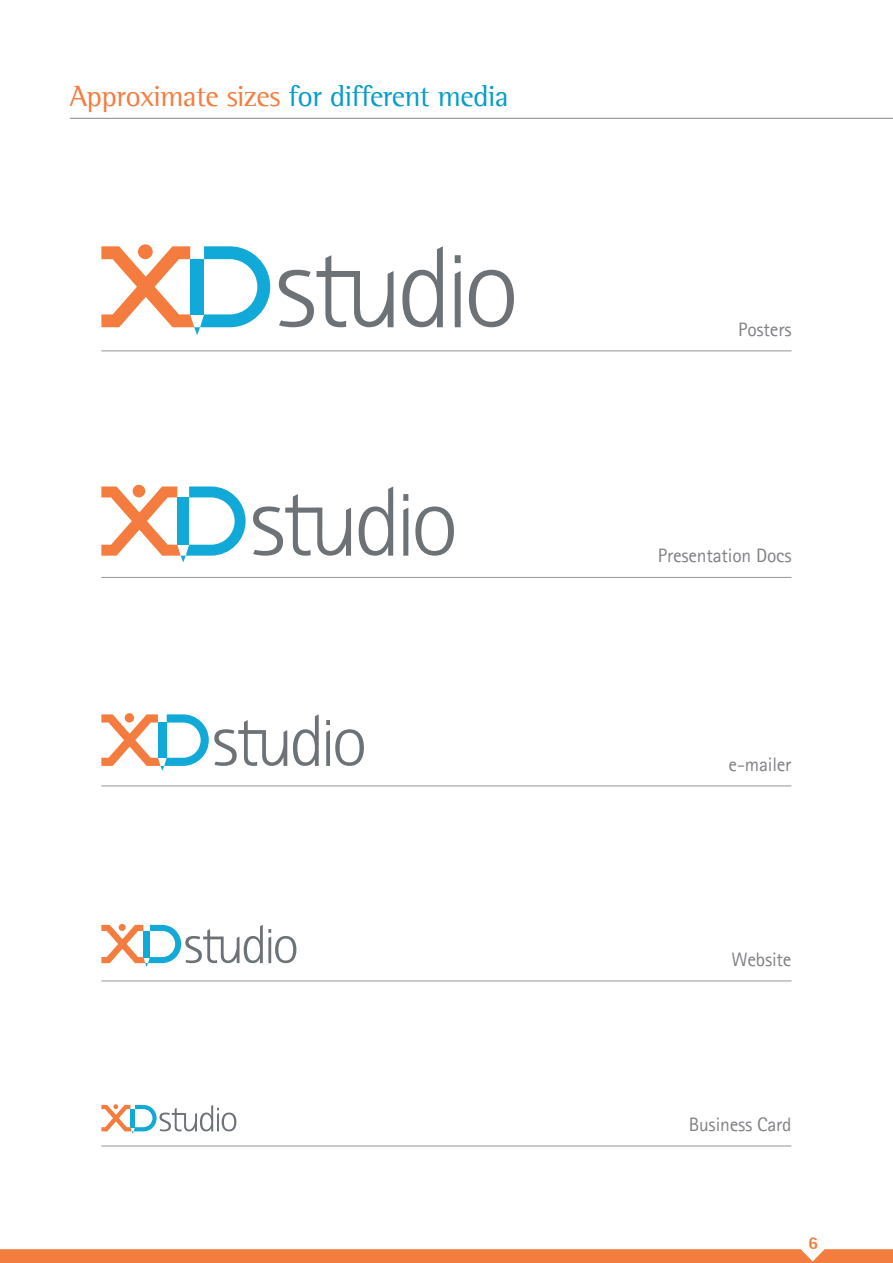
<style>
.page{position:relative;width:893px;height:1263px;background:#fff}
.page>*{position:absolute;margin:0;border:0;box-sizing:border-box;transform-origin:0 0}
.t1{font:30px "Agfa Rotis Semi Serif";letter-spacing:-.02em;color:#079dca}
.t2{font:19.5px "Agfa Rotis Sans Serif";letter-spacing:-.01em;color:#808285}
.t3{font:18px "Agfa Rotis Sans Serif Ex Bd";color:#f37d3f}
.s1{color:#f47d3f}
</style>
<div class="page">
<svg style="left:0;top:1249px;width:893px;height:14px;background:#f38044"></svg>
<svg style="left:402px;top:246px;width:41px;height:81px"></svg>
<svg style="left:455px;top:255px;width:6px;height:72px"></svg>
<svg style="left:469px;top:270px;width:45px;height:57px"></svg>
<svg style="left:279px;top:255px;width:115px;height:72px"></svg>
<svg style="left:101px;top:246px;width:169px;height:89px"></svg>
<div style="left:138px;top:244px;width:15px;height:15px;background:#f47c3f;border-radius:50%"></div>
<svg style="left:359px;top:486px;width:34px;height:70px"></svg>
<svg style="left:403px;top:494px;width:5px;height:62px"></svg>
<svg style="left:415px;top:506px;width:39px;height:50px"></svg>
<svg style="left:253px;top:494px;width:98px;height:62px"></svg>
<svg style="left:101px;top:486px;width:145px;height:76px"></svg>
<div style="left:133px;top:485px;width:12px;height:12px;background:#f47c3f;border-radius:50%"></div>
<svg style="left:293px;top:714px;width:26px;height:52px"></svg>
<svg style="left:326px;top:720px;width:38px;height:46px"></svg>
<svg style="left:101px;top:714px;width:186px;height:57px"></svg>
<div style="left:125px;top:713px;width:9px;height:9px;background:#f47c3f;border-radius:50%"></div>
<svg style="left:101px;top:925px;width:195px;height:42px"></svg>
<div style="left:119px;top:924px;width:7px;height:7px;background:#f47c3f;border-radius:50%"></div>
<svg style="left:101px;top:1104px;width:135px;height:30px"></svg>
<hr style="left:70px;top:118px;width:823px;height:1px;background:#939598">
<hr style="left:101px;top:350px;width:690px;height:1px;background:#939598">
<hr style="left:101px;top:577px;width:690px;height:1px;background:#939598">
<hr style="left:101px;top:785px;width:690px;height:1px;background:#939598">
<hr style="left:101px;top:980px;width:690px;height:1px;background:#939598">
<hr style="left:101px;top:1145px;width:690px;height:1px;background:#939598">
<h1 class="t1" style="left:70px;top:79px;width:440px"><span class="s1">Approximate sizes</span> for different media</h1>
<p class="t2" style="left:738px;top:318px;width:55px">Posters</p>
<p class="t2" style="left:658px;top:544px;width:135px">Presentation Docs</p>
<p class="t2" style="left:728px;top:753px;width:64px">e-mailer</p>
<p class="t2" style="left:731px;top:948px;width:62px">Website</p>
<p class="t2" style="left:689px;top:1113px;width:104px">Business Card</p>
<p class="t3" style="left:808px;top:1232px;width:12px">6</p>
</div>
